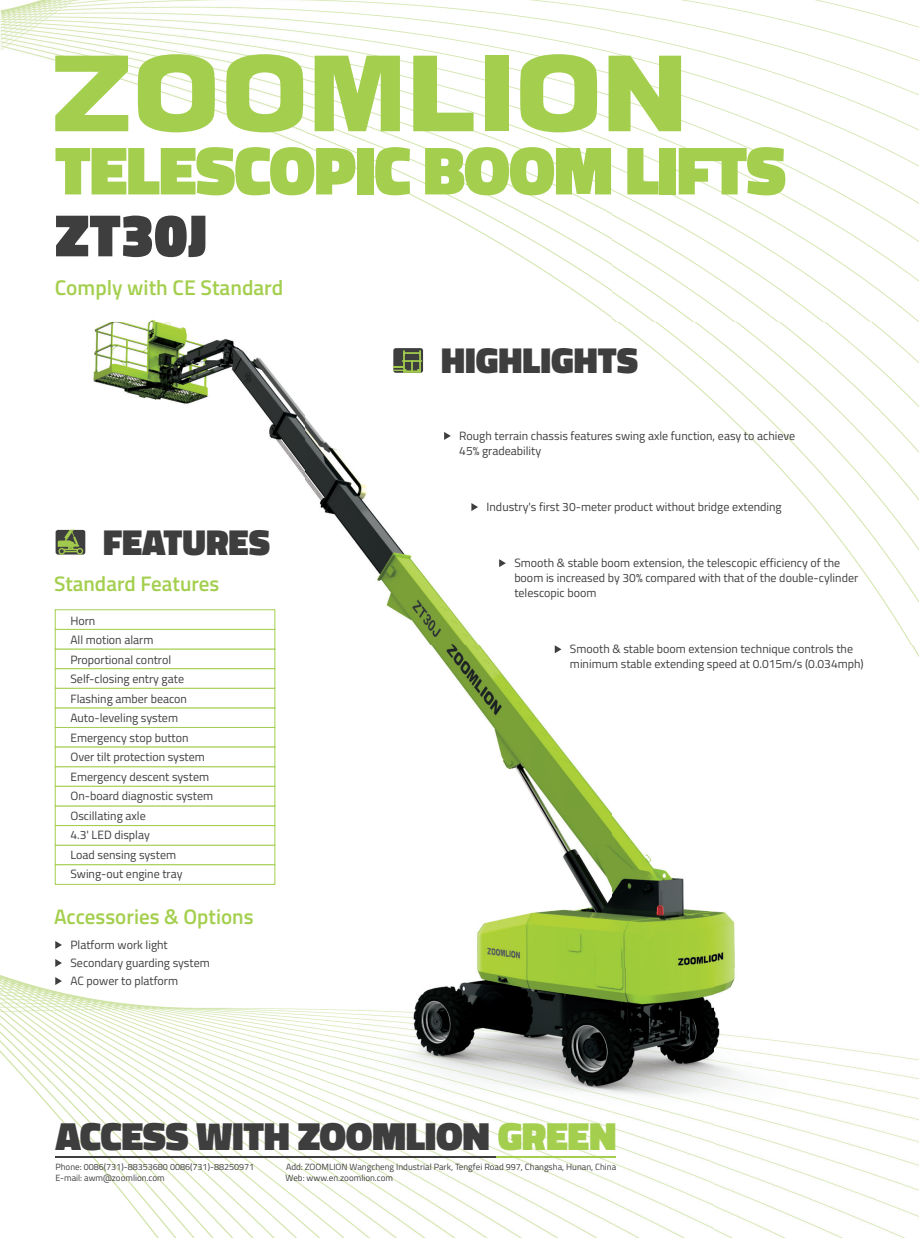
<style>
.page{position:relative;width:919px;height:1238px;background:#fff}
.page>*{position:absolute;margin:0;border:0;box-sizing:border-box;transform-origin:0 0}
.t1{font:900 69.3px "Titillium Web";letter-spacing:-.02em;color:#a4cf4e}
.t2{font:900 60.6px "Titillium Web";color:#3e3e3f}
.t3{font:900 39.75px "Titillium Web";letter-spacing:-.01em;color:#3e3e3f}
.t4{font:900 36.6px "Titillium Web";color:#3e3e3f}
.t5{font:600 21.3px "Titillium Web";color:#a4cf4e}
.t6{font:600 21px "Titillium Web";color:#a4cf4e}
.t7{font:12px/19.5px "Titillium Web";color:#3e3e3f}
.t8{font:9px "Titillium Web";color:#3e3e3f}
.s1{color:#a4cf4e}
</style>
<div class="page">
<img style="left:0;top:0;width:918px;height:1237px">
<svg style="left:520px;top:54px;width:77px;height:78px"></svg>
<svg style="left:226px;top:54px;width:77px;height:78px"></svg>
<svg style="left:138px;top:54px;width:77px;height:78px"></svg>
<svg style="left:608px;top:56px;width:73px;height:75px"></svg>
<div style="left:485px;top:56px;width:23px;height:75px;background:#a4cf4e"></div>
<svg style="left:413px;top:56px;width:60px;height:75px"></svg>
<svg style="left:314px;top:56px;width:86px;height:75px;background:#b4d76f"></svg>
<svg style="left:55px;top:56px;width:73px;height:75px"></svg>
<svg style="left:55px;top:940px;width:7px;height:8px"></svg>
<svg style="left:55px;top:958px;width:7px;height:8px"></svg>
<svg style="left:55px;top:977px;width:7px;height:8px"></svg>
<div style="left:55px;top:727px;width:220px;height:20px;background:#fff;border:1px solid #a4cf4e"></div>
<div style="left:55px;top:707px;width:220px;height:20px;background:#fff"></div>
<div style="left:55px;top:687px;width:220px;height:21px;background:#fff;border:1px solid #a4cf4e"></div>
<div style="left:55px;top:668px;width:220px;height:20px;background:#fff"></div>
<div style="left:55px;top:648px;width:220px;height:21px;background:#fff;border:1px solid #a4cf4e"></div>
<div style="left:55px;top:629px;width:220px;height:20px;background:#fff;border:1px solid #a4cf4e"></div>
<div style="left:55px;top:609px;width:220px;height:20px;background:#fff;border:1px solid #a4cf4e"></div>
<div style="left:55px;top:766px;width:220px;height:20px;background:#fff"></div>
<div style="left:55px;top:746px;width:220px;height:21px;background:#fff;border:1px solid #a4cf4e"></div>
<div style="left:55px;top:844px;width:220px;height:21px;background:#fff;border:1px solid #a4cf4e"></div>
<div style="left:55px;top:825px;width:220px;height:20px;background:#fff;border:1px solid #a4cf4e"></div>
<div style="left:55px;top:805px;width:220px;height:20px;background:#fff;border:1px solid #a4cf4e"></div>
<div style="left:55px;top:786px;width:220px;height:20px;background:#fff;border:1px solid #a4cf4e"></div>
<div style="left:55px;top:864px;width:220px;height:20px;background:#fff;border:1px solid #a4cf4e"></div>
<svg style="left:56px;top:530px;width:29px;height:24px"></svg>
<svg style="left:499px;top:559px;width:7px;height:8px"></svg>
<svg style="left:471px;top:503px;width:7px;height:8px"></svg>
<svg style="left:444px;top:432px;width:7px;height:8px"></svg>
<svg style="left:554px;top:645px;width:7px;height:8px"></svg>
<svg style="left:393px;top:348px;width:30px;height:25px"></svg>
<hr style="left:55px;top:1155px;width:441px;height:2px;background:#3e3e3f">
<hr style="left:496px;top:1155px;width:119px;height:2px;background:#a4cf4e">
<h1 class="t1" style="left:55px;top:119px;width:732px">TELESCOPIC BOOM LIFTS</h1>
<h2 class="t2" style="left:55px;top:191px;width:154px">ZT30J</h2>
<h3 class="t5" style="left:55px;top:271px;width:230px">Comply with CE Standard</h3>
<h3 class="t4" style="left:103px;top:515px;width:168px">FEATURES</h3>
<h3 class="t6" style="left:54px;top:567px;width:167px">Standard Features</h3>
<p class="t7" style="left:70px;top:610px;width:144px">Horn<br>All motion alarm<br>Proportional control<br>Self-closing entry gate<br>Flashing amber beacon<br>Auto-leveling system<br>Emergency stop button<br>Over tilt protection system<br>Emergency descent system<br>On-board diagnostic system<br>Oscillating axle<br>4.3' LED display<br>Load sensing system<br>Swing-out engine tray</p>
<h3 class="t6" style="left:54px;top:900px;width:201px">Accessories &amp; Options</h3>
<p class="t7" style="left:70px;top:934px;width:141px;line-height:18px">Platform work light<br>Secondary guarding system<br>AC power to platform</p>
<h3 class="t4" style="left:441px;top:333px;width:198px">HIGHLIGHTS</h3>
<p class="t7" style="left:459px;top:427px;width:337px;line-height:15px">Rough terrain chassis features swing axle function, easy to achieve<br>45% gradeability</p>
<p class="t7" style="left:486px;top:496px;width:297px">Industry's first 30-meter product without bridge extending</p>
<p class="t7" style="left:514px;top:554px;width:345px;line-height:15px">Smooth &amp; stable boom extension, the telescopic efficiency of the boom is increased by 30% compared with that of the double-cylinder telescopic boom</p>
<p class="t7" style="left:570px;top:640px;width:295px;line-height:15px">Smooth &amp; stable boom extension technique controls the minimum stable extending speed at 0.015m/s (0.034mph)</p>
<h3 class="t3" style="left:55px;top:1107px;width:562px">ACCESS WITH ZOOMLION <span class="s1">GREEN</span></h3>
<p class="t8" style="left:55px;top:1160px;width:200px">Phone: 0086(731)-88353680 0086(731)-88250971</p>
<p class="t8" style="left:286px;top:1160px;width:332px">Add: ZOOMLION Wangcheng Industrial Park, Tengfei Road 997, Changsha, Hunan, China</p>
<p class="t8" style="left:55px;top:1171px;width:111px">E-mail: awm@zoomlion.com</p>
<p class="t8" style="left:285px;top:1171px;width:109px">Web: www.en.zoomlion.com</p>
</div>
